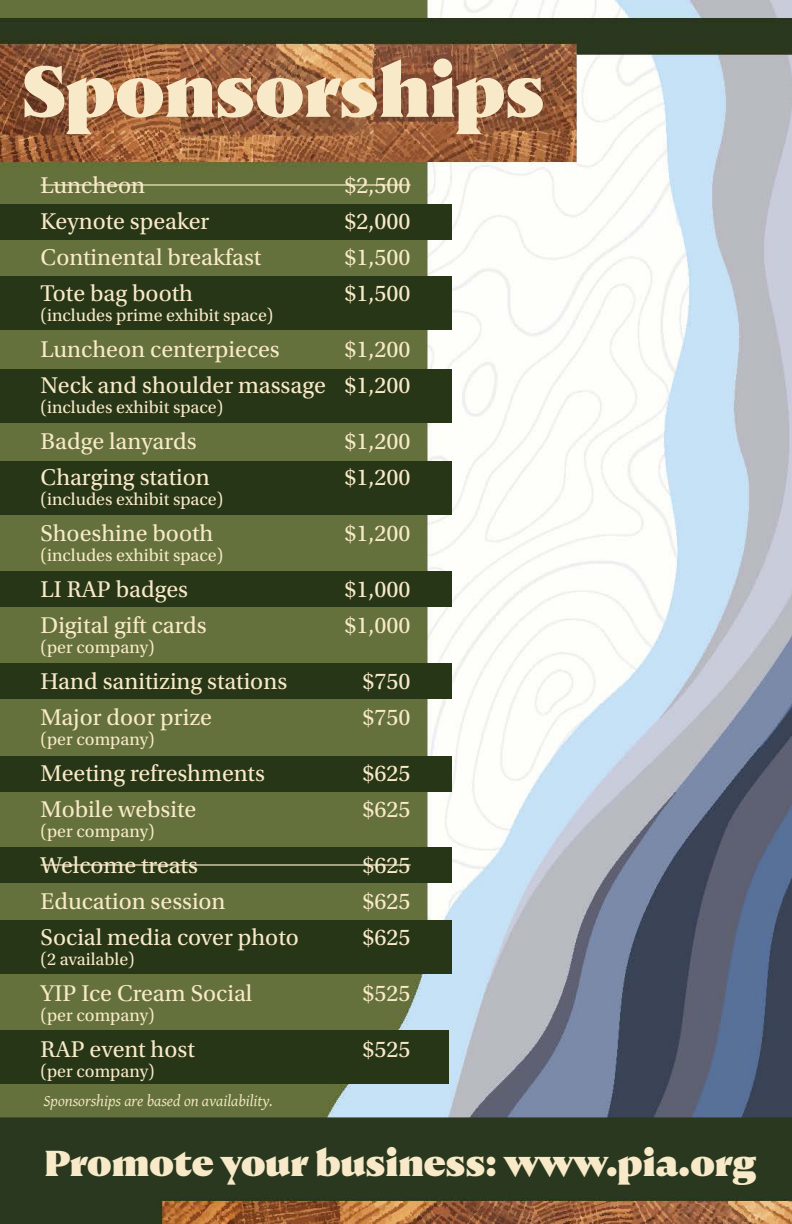
<style>
.page{position:relative;width:792px;height:1224px;background:#fff}
.page>*{position:absolute;margin:0;border:0;box-sizing:border-box;transform-origin:0 0}
.t1{font:900 72px "Nocturne Serif";color:#f8eac8}
.t2{font:900 36px "Nocturne Serif";color:#f8eac8}
.Sponsorship_items{font:24px "Utopia Std";color:#f8eac8}
.Sponsorship_items-2{font:18px "Utopia Std";color:#f8eac8}
.Note__text{font:italic 16px "Gentium Basic";color:#f8eac8}
</style>
<div class="page">
<img style="left:0;top:0;width:792px;height:1224px">
<div style="left:0;top:461px;width:452px;height:54px;background:#283618"></div>
<div style="left:0;top:571px;width:452px;height:36px;background:#283618"></div>
<div style="left:0;top:663px;width:452px;height:36px;background:#283618"></div>
<div style="left:0;top:756px;width:452px;height:36px;background:#283618"></div>
<div style="left:0;top:920px;width:452px;height:54px;background:#283618"></div>
<div style="left:0;top:847px;width:452px;height:36px;background:#283618"></div>
<div style="left:0;top:204px;width:452px;height:36px;background:#283618"></div>
<div style="left:0;top:276px;width:452px;height:54px;background:#283618"></div>
<div style="left:0;top:369px;width:452px;height:54px;background:#283618"></div>
<div style="left:0;top:1030px;width:449px;height:54px;background:#283618"></div>
<hr style="left:41px;top:184px;width:370px;height:2px;background:#f8eac8">
<hr style="left:41px;top:864px;width:370px;height:2px;background:#f8eac8">
<h1 class="t1" style="left:21px;top:45px;width:525px">Sponsorships</h1>
<p class="Sponsorship_items" style="left:41px;top:172px;width:106px">Luncheon</p>
<p class="Sponsorship_items" style="left:345px;top:172px;width:67px">$2,500</p>
<p class="Sponsorship_items" style="left:41px;top:208px;width:170px">Keynote speaker</p>
<p class="Sponsorship_items" style="left:345px;top:208px;width:67px">$2,000</p>
<p class="Sponsorship_items" style="left:41px;top:244px;width:222px">Continental breakfast</p>
<p class="Sponsorship_items" style="left:345px;top:244px;width:67px">$1,500</p>
<p class="Sponsorship_items" style="left:41px;top:280px;width:154px">Tote bag booth</p>
<p class="Sponsorship_items" style="left:345px;top:280px;width:67px">$1,500</p>
<p class="Sponsorship_items-2" style="left:41px;top:305px;width:234px">(includes prime exhibit space)</p>
<p class="Sponsorship_items" style="left:41px;top:336px;width:241px">Luncheon centerpieces</p>
<p class="Sponsorship_items" style="left:345px;top:336px;width:67px">$1,200</p>
<p class="Sponsorship_items" style="left:41px;top:372px;width:372px">Neck and shoulder massage $1,200</p>
<p class="Sponsorship_items-2" style="left:41px;top:397px;width:184px">(includes exhibit space)</p>
<p class="Sponsorship_items" style="left:41px;top:428px;width:157px">Badge lanyards</p>
<p class="Sponsorship_items" style="left:345px;top:428px;width:67px">$1,200</p>
<p class="Sponsorship_items" style="left:41px;top:464px;width:171px">Charging station</p>
<p class="Sponsorship_items" style="left:345px;top:464px;width:67px">$1,200</p>
<p class="Sponsorship_items-2" style="left:41px;top:489px;width:184px">(includes exhibit space)</p>
<p class="Sponsorship_items" style="left:41px;top:520px;width:174px">Shoeshine booth</p>
<p class="Sponsorship_items" style="left:345px;top:520px;width:67px">$1,200</p>
<p class="Sponsorship_items-2" style="left:41px;top:545px;width:184px">(includes exhibit space)</p>
<p class="Sponsorship_items" style="left:41px;top:576px;width:149px">LI RAP badges</p>
<p class="Sponsorship_items" style="left:345px;top:576px;width:67px">$1,000</p>
<p class="Sponsorship_items" style="left:41px;top:612px;width:168px">Digital gift cards</p>
<p class="Sponsorship_items" style="left:345px;top:612px;width:67px">$1,000</p>
<p class="Sponsorship_items-2" style="left:41px;top:637px;width:116px">(per company)</p>
<p class="Sponsorship_items" style="left:41px;top:668px;width:248px">Hand sanitizing stations</p>
<p class="Sponsorship_items" style="left:363px;top:668px;width:49px">$750</p>
<p class="Sponsorship_items" style="left:41px;top:704px;width:173px">Major door prize</p>
<p class="Sponsorship_items" style="left:363px;top:704px;width:49px">$750</p>
<p class="Sponsorship_items-2" style="left:41px;top:729px;width:116px">(per company)</p>
<p class="Sponsorship_items" style="left:41px;top:760px;width:226px">Meeting refreshments</p>
<p class="Sponsorship_items" style="left:363px;top:760px;width:49px">$625</p>
<p class="Sponsorship_items" style="left:41px;top:796px;width:157px">Mobile website</p>
<p class="Sponsorship_items" style="left:363px;top:796px;width:49px">$625</p>
<p class="Sponsorship_items-2" style="left:41px;top:821px;width:116px">(per company)</p>
<p class="Sponsorship_items" style="left:41px;top:852px;width:159px">Welcome treats</p>
<p class="Sponsorship_items" style="left:363px;top:852px;width:49px">$625</p>
<p class="Sponsorship_items" style="left:41px;top:888px;width:187px">Education session</p>
<p class="Sponsorship_items" style="left:363px;top:888px;width:49px">$625</p>
<p class="Sponsorship_items" style="left:41px;top:924px;width:260px">Social media cover photo</p>
<p class="Sponsorship_items" style="left:363px;top:924px;width:49px">$625</p>
<p class="Sponsorship_items-2" style="left:41px;top:949px;width:95px">(2 available)</p>
<p class="Sponsorship_items" style="left:41px;top:980px;width:213px">YIP Ice Cream Social</p>
<p class="Sponsorship_items" style="left:363px;top:980px;width:49px">$525</p>
<p class="Sponsorship_items-2" style="left:41px;top:1005px;width:116px">(per company)</p>
<p class="Sponsorship_items" style="left:41px;top:1036px;width:156px">RAP event host</p>
<p class="Sponsorship_items" style="left:363px;top:1036px;width:49px">$525</p>
<p class="Sponsorship_items-2" style="left:41px;top:1061px;width:116px">(per company)</p>
<p class="Note__text" style="left:44px;top:1089px;width:231px">Sponsorships are based on availability.</p>
<p class="t2" style="left:45px;top:1140px;width:713px">Promote your business: www.pia.org</p>
</div>
